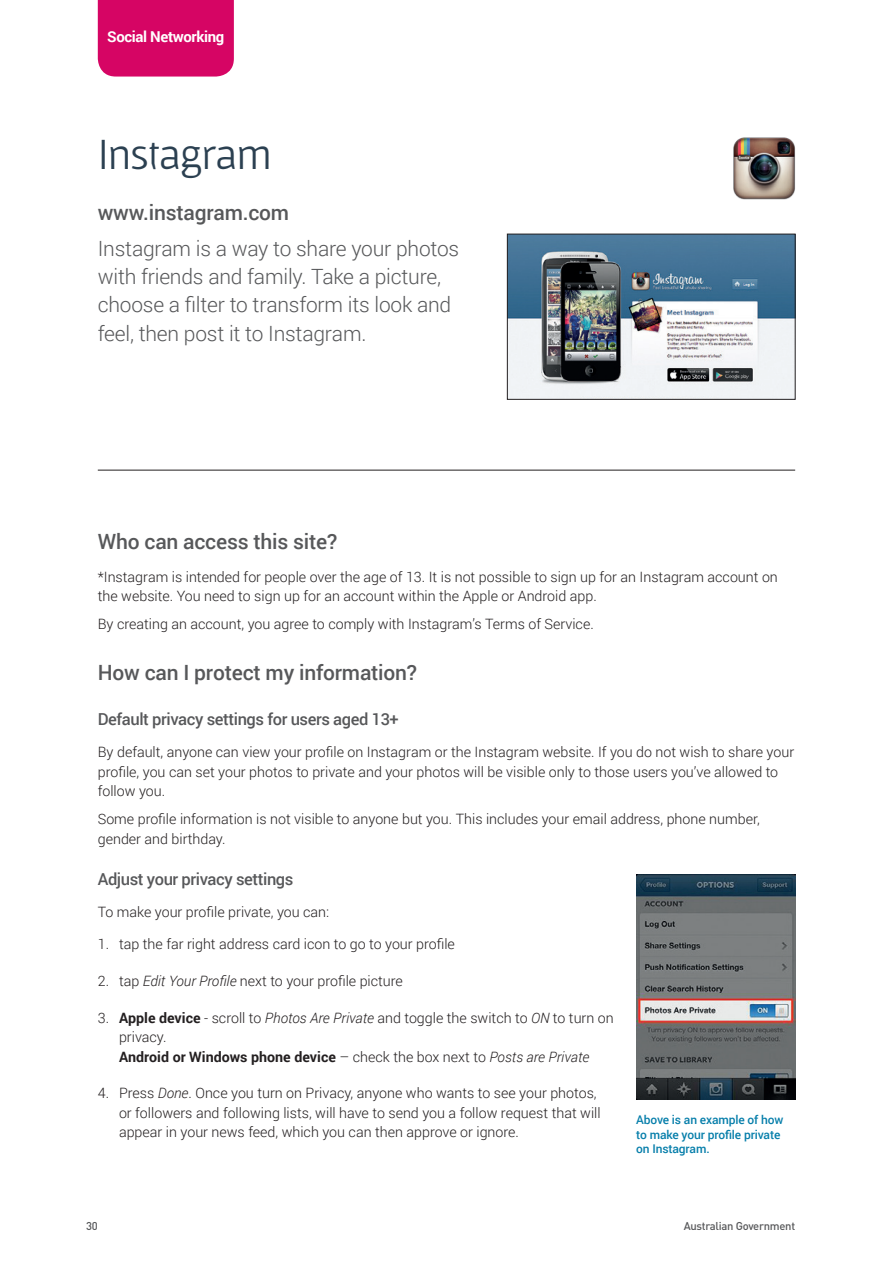
<style>
.page{position:relative;width:893px;height:1263px;background:#fff}
.page>*{position:absolute;margin:0;border:0;box-sizing:border-box;transform-origin:0 0}
.t1{font:45px "Gafata";letter-spacing:-.025em;color:#2b4051}
.t2{font:300 21px/28.2px "Roboto";letter-spacing:-.01em;color:#57585a}
.t3{font:500 21px "Roboto";letter-spacing:-.01em;color:#57585a}
.t4{font:500 16.5px "Roboto";letter-spacing:-.025em;color:#57585a}
.t5{font:700 15px "Roboto";letter-spacing:-.025em;color:#fff}
.t6{font:300 14.25px/19.5px "Roboto";color:#231f20}
.t7{font:500 12px/14.4px "Roboto";letter-spacing:-.01em;color:#067eaa}
.t8{font:500 11.25px "DIN";letter-spacing:-.025em;color:#57585a}
.s1{font-style:italic}
.s2{font-weight:700}
</style>
<div class="page">
<div style="left:98px;top:0;width:136px;height:77px;background:#d60564"></div>
<img style="left:509px;top:236px;width:284px;height:161px">
<div style="left:507px;top:234px;width:288px;height:165px;border:1px solid #231f20"></div>
<img style="left:733px;top:138px;width:62px;height:61px">
<hr style="left:98px;top:470px;width:697px;height:1px;background:#231f20">
<img style="left:636px;top:874px;width:159px;height:225px">
<p class="t5" style="left:107px;top:26px;width:119px">Social Networking</p>
<h1 class="t1" style="left:98px;top:128px;width:176px">Instagram</h1>
<h2 class="t3" style="left:98px;top:197px;width:193px">www.instagram.com</h2>
<h2 class="t2" style="left:98px;top:234px;width:363px">Instagram is a way to share your photos with friends and family. Take a picture, choose a filter to transform its look and feel, then post it to Instagram.</h2>
<h2 class="t3" style="left:98px;top:527px;width:241px">Who can access this site?</h2>
<p class="t6" style="left:98px;top:566px;width:682px">*Instagram is intended for people over the age of 13. It is not possible to sign up for an Instagram account on the website. You need to sign up for an account within the Apple or Android app.</p>
<p class="t6" style="left:98px;top:614px;width:497px">By creating an account, you agree to comply with Instagram’s Terms of Service.</p>
<h2 class="t3" style="left:98px;top:657px;width:321px">How can I protect my information?</h2>
<p class="t4" style="left:98px;top:708px;width:302px">Default privacy settings for users aged 13+</p>
<p class="t6" style="left:98px;top:742px;width:698px">By default, anyone can view your profile on Instagram or the Instagram website. If you do not wish to share your profile, you can set your photos to private and your photos will be visible only to those users you’ve allowed to follow you.</p>
<p class="t6" style="left:98px;top:809px;width:663px">Some profile information is not visible to anyone but you. This includes your email address, phone number, gender and birthday.</p>
<p class="t4" style="left:98px;top:867px;width:197px">Adjust your privacy settings</p>
<p class="t6" style="left:98px;top:902px;width:233px">To make your profile private, you can:</p>
<p class="t6" style="left:98px;top:934px;width:359px">1. tap the far right address card icon to go to your profile</p>
<p class="t6" style="left:98px;top:971px;width:307px">2. tap <span class="s1">Edit Your Profile</span> next to your profile picture</p>
<p class="t6" style="left:119px;top:1007px;width:496px;text-indent:-21px">3. <span class="s2">Apple device</span> - scroll to <span class="s1">Photos Are Private</span> and toggle the switch to <span class="s1">ON</span> to turn on privacy.<br><span class="s2">Android or Windows phone device</span> – check the box next to <span class="s1">Posts are Private</span></p>
<p class="t6" style="left:119px;top:1083px;width:483px;text-indent:-21px">4. Press <span class="s1">Done</span>. Once you turn on Privacy, anyone who wants to see your photos, or followers and following lists, will have to send you a follow request that will appear in your news feed, which you can then approve or ignore.</p>
<p class="t7" style="left:636px;top:1112px;width:149px">Above is an example of how to make your profile private on Instagram.</p>
<p class="t8" style="left:86px;top:1218px;width:13px">30</p>
<p class="t8" style="left:684px;top:1218px;width:113px">Australian Government</p>
</div>
